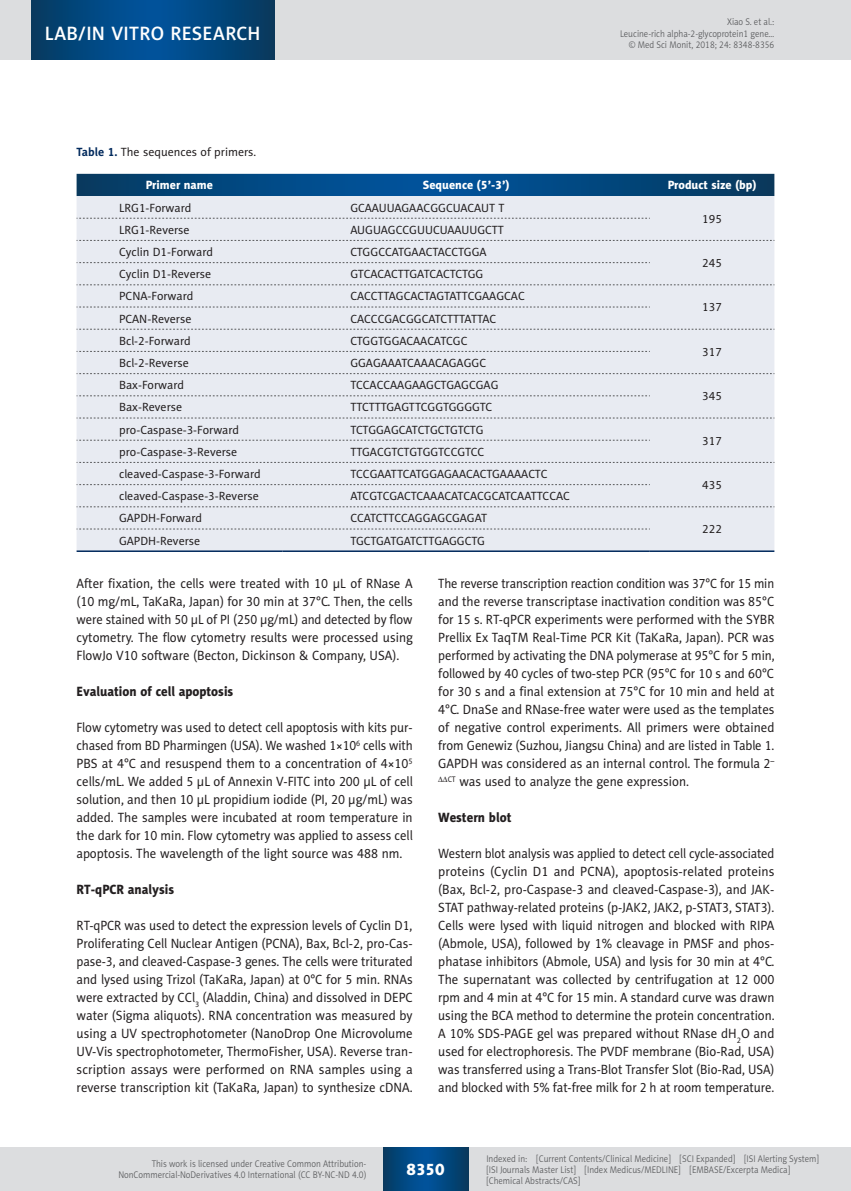
<style>
.page{position:relative;width:851px;height:1191px;background:#fff}
.page>*{position:absolute;margin:0;border:0;box-sizing:border-box;transform-origin:0 0}
.t1{font:19.5px "Naomi Sans EFN Medium";letter-spacing:.015em;color:#fff}
.t2{font:16.5px "Naomi Sans EFN Heavy";color:#fff}
.MSM_Body{font:13.5px/18px "Naomi Sans EFN";color:#231f20;text-align:justify;scale:.94 1}
.MSM_Body-2{font:13.5px/18px "Naomi Sans EFN";color:#231f20;text-align:justify;scale:.93 1}
.MSM_Body-3{font:13.5px/18px "Naomi Sans EFN";color:#231f20;text-align:justify;scale:.92 1}
.MSM_Body-4{font:13.5px/18px "Naomi Sans EFN";color:#231f20;text-align:justify;scale:.95 1}
.MSM_Headline_2{font:13.5px "Naomi Sans EFN Heavy";color:#231f20;scale:.95 1}
.MSM_Tabela_zawartosc{font:12px "Naomi Sans EFN";color:#231f20}
.MSM_Tabela_zawartosc-2{font:12px "Naomi Sans EFN";letter-spacing:-.025em;color:#231f20}
.MSM_Tabela_Head{font:12px "Naomi Sans EFN Heavy";color:#fff}
.MSM_Tabela_tytul{font:12px "Naomi Sans EFN";color:#231f20}
.MSM_pagina_sygnatura{font:9.75px/11.2px "Naomi Sans EFN Light";color:#57585a;scale:.9 1}
.MSM_pagina_zywa{font:9.75px/11.2px "Naomi Sans EFN Light";color:#57585a;text-align:right;scale:.9 1}
.s1{font-weight:700;color:#00295c}
</style>
<div class="page">
<svg style="left:77px;top:174px;width:697px;height:22px;background:#02477e"></svg>
<div style="left:77px;top:196px;width:697px;height:354px;background:#e8ebf2"></div>
<svg style="left:77px;top:218px;width:572px;height:1px"></svg>
<svg style="left:77px;top:262px;width:572px;height:1px"></svg>
<svg style="left:77px;top:307px;width:572px;height:1px"></svg>
<svg style="left:77px;top:351px;width:572px;height:1px"></svg>
<svg style="left:77px;top:395px;width:572px;height:1px"></svg>
<svg style="left:77px;top:440px;width:572px;height:1px"></svg>
<svg style="left:77px;top:484px;width:572px;height:1px"></svg>
<svg style="left:77px;top:529px;width:572px;height:1px"></svg>
<hr style="left:77px;top:550px;width:205px;height:2px;background:#00295c">
<hr style="left:282px;top:550px;width:367px;height:2px;background:#00295c">
<svg style="left:77px;top:240px;width:697px;height:1px"></svg>
<svg style="left:77px;top:284px;width:697px;height:1px"></svg>
<svg style="left:77px;top:329px;width:697px;height:1px"></svg>
<svg style="left:77px;top:373px;width:697px;height:1px"></svg>
<svg style="left:77px;top:418px;width:697px;height:1px"></svg>
<svg style="left:77px;top:462px;width:697px;height:1px"></svg>
<svg style="left:77px;top:506px;width:697px;height:1px"></svg>
<hr style="left:649px;top:550px;width:125px;height:2px;background:#00295c">
<div style="left:0;top:1148px;width:850px;height:43px;background:#dcdddf"></div>
<svg style="left:383px;top:1147px;width:85px;height:43px;background:#02477e"></svg>
<div style="left:0;top:0;width:850px;height:60px;background:#dcdddf"></div>
<hr style="left:850px;top:0;width:1px;height:60px;background:#dcdddf">
<svg style="left:32px;top:0;width:242px;height:60px;background:#02477f"></svg>
<h1 class="t1" style="left:45px;top:22px;width:217px">LAB/IN VITRO RESEARCH</h1>
<p class="MSM_Tabela_tytul" style="left:77px;top:145px;width:181px"><span class="s1">Table 1.</span> The sequences of primers.</p>
<p class="MSM_pagina_zywa" style="left:620px;top:16px;width:173px">Xiao S. et al.:<br>Leucine-rich alpha-2-glycoprotein1 gene…</p>
<p class="MSM_pagina_sygnatura" style="left:628px;top:39px;width:163px">© Med Sci Monit, 2018; 24: 8348-8356</p>
<p class="MSM_Tabela_Head" style="left:146px;top:178px;width:69px">Primer name</p>
<p class="MSM_Tabela_Head" style="left:422px;top:178px;width:88px">Sequence (5’-3’)</p>
<p class="MSM_Tabela_Head" style="left:667px;top:178px;width:90px">Product size (bp)</p>
<p class="MSM_Tabela_zawartosc" style="left:119px;top:200px;width:74px">LRG1-Forward</p>
<p class="MSM_Tabela_zawartosc" style="left:350px;top:200px;width:156px">GCAAUUAGAACGGCUACAUT T</p>
<p class="MSM_Tabela_zawartosc" style="left:702px;top:212px;width:21px">195</p>
<p class="MSM_Tabela_zawartosc" style="left:119px;top:223px;width:72px">LRG1-Reverse</p>
<p class="MSM_Tabela_zawartosc" style="left:350px;top:223px;width:155px">AUGUAGCCGUUCUAAUUGCTT</p>
<p class="MSM_Tabela_zawartosc" style="left:119px;top:245px;width:95px">Cyclin D1-Forward</p>
<p class="MSM_Tabela_zawartosc" style="left:350px;top:245px;width:138px">CTGGCCATGAACTACCTGGA</p>
<p class="MSM_Tabela_zawartosc" style="left:702px;top:256px;width:21px">245</p>
<p class="MSM_Tabela_zawartosc" style="left:119px;top:267px;width:94px">Cyclin D1-Reverse</p>
<p class="MSM_Tabela_zawartosc-2" style="left:350px;top:267px;width:134px">GTCACACTTGATCACTCTGG</p>
<p class="MSM_Tabela_zawartosc" style="left:119px;top:289px;width:76px">PCNA-Forward</p>
<p class="MSM_Tabela_zawartosc" style="left:350px;top:289px;width:176px">CACCTTAGCACTAGTATTCGAAGCAC</p>
<p class="MSM_Tabela_zawartosc" style="left:702px;top:300px;width:21px">137</p>
<p class="MSM_Tabela_zawartosc" style="left:119px;top:311px;width:74px">PCAN-Reverse</p>
<p class="MSM_Tabela_zawartosc" style="left:350px;top:311px;width:147px">CACCCGACGGCATCTTTATTAC</p>
<p class="MSM_Tabela_zawartosc" style="left:119px;top:334px;width:73px">Bcl-2-Forward</p>
<p class="MSM_Tabela_zawartosc" style="left:350px;top:334px;width:119px">CTGGTGGACAACATCGC</p>
<p class="MSM_Tabela_zawartosc" style="left:702px;top:345px;width:21px">317</p>
<p class="MSM_Tabela_zawartosc" style="left:119px;top:356px;width:71px">Bcl-2-Reverse</p>
<p class="MSM_Tabela_zawartosc" style="left:350px;top:356px;width:137px">GGAGAAATCAAACAGAGGC</p>
<p class="MSM_Tabela_zawartosc" style="left:119px;top:378px;width:66px">Bax-Forward</p>
<p class="MSM_Tabela_zawartosc" style="left:350px;top:378px;width:150px">TCCACCAAGAAGCTGAGCGAG</p>
<p class="MSM_Tabela_zawartosc" style="left:702px;top:389px;width:21px">345</p>
<p class="MSM_Tabela_zawartosc" style="left:119px;top:400px;width:65px">Bax-Reverse</p>
<p class="MSM_Tabela_zawartosc" style="left:350px;top:400px;width:143px">TTCTTTGAGTTCGGTGGGGTC</p>
<p class="MSM_Tabela_zawartosc" style="left:119px;top:422px;width:121px">pro-Caspase-3-Forward</p>
<p class="MSM_Tabela_zawartosc-2" style="left:350px;top:422px;width:135px">TCTGGAGCATCTGCTGTCTG</p>
<p class="MSM_Tabela_zawartosc" style="left:702px;top:433px;width:21px">317</p>
<p class="MSM_Tabela_zawartosc" style="left:119px;top:445px;width:120px">pro-Caspase-3-Reverse</p>
<p class="MSM_Tabela_zawartosc-2" style="left:350px;top:445px;width:135px">TTGACGTCTGTGGTCCGTCC</p>
<p class="MSM_Tabela_zawartosc" style="left:119px;top:467px;width:143px">cleaved-Caspase-3-Forward</p>
<p class="MSM_Tabela_zawartosc" style="left:350px;top:467px;width:198px">TCCGAATTCATGGAGAACACTGAAAACTC</p>
<p class="MSM_Tabela_zawartosc" style="left:702px;top:478px;width:21px">435</p>
<p class="MSM_Tabela_zawartosc" style="left:119px;top:489px;width:141px">cleaved-Caspase-3-Reverse</p>
<p class="MSM_Tabela_zawartosc" style="left:350px;top:489px;width:221px">ATCGTCGACTCAAACATCACGCATCAATTCCAC</p>
<p class="MSM_Tabela_zawartosc" style="left:119px;top:511px;width:84px">GAPDH-Forward</p>
<p class="MSM_Tabela_zawartosc" style="left:350px;top:511px;width:138px">CCATCTTCCAGGAGCGAGAT</p>
<p class="MSM_Tabela_zawartosc" style="left:702px;top:522px;width:21px">222</p>
<p class="MSM_Tabela_zawartosc" style="left:119px;top:533px;width:83px">GAPDH-Reverse</p>
<p class="MSM_Tabela_zawartosc-2" style="left:350px;top:533px;width:136px">TGCTGATGATCTTGAGGCTG</p>
<p class="MSM_Body-4" style="left:77px;top:574px;width:355px">After fixation, the cells were treated with 10 μL of RNase A (10 mg/mL, TaKaRa, Japan) for 30 min at 37°C. Then, the cells were stained with 50 μL of PI (250 μg/mL) and detected by flow cytometry. The flow cytometry results were processed using FlowJo V10 software (Becton, Dickinson &amp; Company, USA).</p>
<p class="MSM_Headline_2" style="left:77px;top:683px;width:166px">Evaluation of cell apoptosis</p>
<p class="MSM_Body" style="left:77px;top:718px;width:359px">Flow cytometry was used to detect cell apoptosis with kits pur&shy;chased from BD Pharmingen (USA). We washed 1×10<sup>6</sup> cells with PBS at 4°C and resuspend them to a concentration of 4×10<sup>5 </sup>cells/mL. We added 5 μL of Annexin V-FITC into 200 μL of cell solution, and then 10 μL propidium iodide (PI, 20 μg/mL) was added. The samples were incubated at room temperature in the dark for 10 min. Flow cytometry was applied to assess cell apoptosis. The wavelength of the light source was 488 nm.</p>
<p class="MSM_Headline_2" style="left:77px;top:881px;width:104px">RT-qPCR analysis</p>
<p class="MSM_Body" style="left:77px;top:916px;width:359px">RT-qPCR was used to detect the expression levels of Cyclin D1, Proliferating Cell Nuclear Antigen (PCNA), Bax, Bcl-2, pro-Cas&shy;pase-3, and cleaved-Caspase-3 genes. The cells were triturated and lysed using Trizol (TaKaRa, Japan) at 0°C for 5 min. RNAs were extracted by CCl<sub>3</sub> (Aladdin, China) and dissolved in DEPC water (Sigma aliquots). RNA concentration was measured by using a UV spectrophotometer (NanoDrop One Microvolume UV-Vis spectrophotometer, ThermoFisher, USA). Reverse tran&shy;scription assays were performed on RNA samples using a reverse transcription kit (TaKaRa, Japan) to synthesize cDNA.</p>
<p class="MSM_Body-3" style="left:438px;top:574px;width:367px">The reverse transcription reaction condition was 37°C for 15 min and the reverse transcriptase inactivation condition was 85°C for 15 s. RT-qPCR experiments were performed with the SYBR Prellix Ex TaqTM Real-Time PCR Kit (TaKaRa, Japan). PCR was performed by activating the DNA polymerase at 95°C for 5 min, followed by 40 cycles of two-step PCR (95°C for 10 s and 60°C for 30 s and a final extension at 75°C for 10 min and held at 4°C. DnaSe and RNase-free water were used as the templates of negative control experiments. All primers were obtained from Genewiz (Suzhou, Jiangsu China) and are listed in Table 1.<br>GAPDH was considered as an internal control. The formula 2<sup>– </sup><sup>DD</sup><sup>CT</sup> was used to analyze the gene expression.</p>
<p class="MSM_Headline_2" style="left:438px;top:809px;width:78px">Western blot</p>
<p class="MSM_Body-2" style="left:438px;top:844px;width:363px">Western blot analysis was applied to detect cell cycle-associated proteins (Cyclin D1 and PCNA), apoptosis-related proteins (Bax, Bcl-2, pro-Caspase-3 and cleaved-Caspase-3), and JAK-STAT pathway-related proteins (p-JAK2, JAK2, p-STAT3, STAT3).<br>Cells were lysed with liquid nitrogen and blocked with RIPA (Abmole, USA), followed by 1% cleavage in PMSF and phos&shy;phatase inhibitors (Abmole, USA) and lysis for 30 min at 4°C.<br>The supernatant was collected by centrifugation at 12 000 rpm and 4 min at 4°C for 15 min. A standard curve was drawn using the BCA method to determine the protein concentration.<br>A 10% SDS-PAGE gel was prepared without RNase dH<sub>2</sub>O and used for electrophoresis. The PVDF membrane (Bio-Rad, USA) was transferred using a Trans-Blot Transfer Slot (Bio-Rad, USA) and blocked with 5% fat-free milk for 2 h at room temperature.</p>
<p class="MSM_pagina_sygnatura" style="left:118px;top:1158px;width:277px;text-align:right">This work is licensed under Creative Common Attribution-<br>NonCommercial-NoDerivatives 4.0 International (CC BY-NC-ND 4.0)</p>
<p class="t2" style="left:406px;top:1159px;width:40px">8350</p>
<p class="MSM_pagina_sygnatura" style="left:486px;top:1152px;width:371px">Indexed in: [Current Contents/Clinical Medicine] [SCI Expanded] [ISI Alerting System] [ISI Journals Master List] [Index Medicus/MEDLINE] [EMBASE/Excerpta Medica] [Chemical Abstracts/CAS]</p>
</div>
